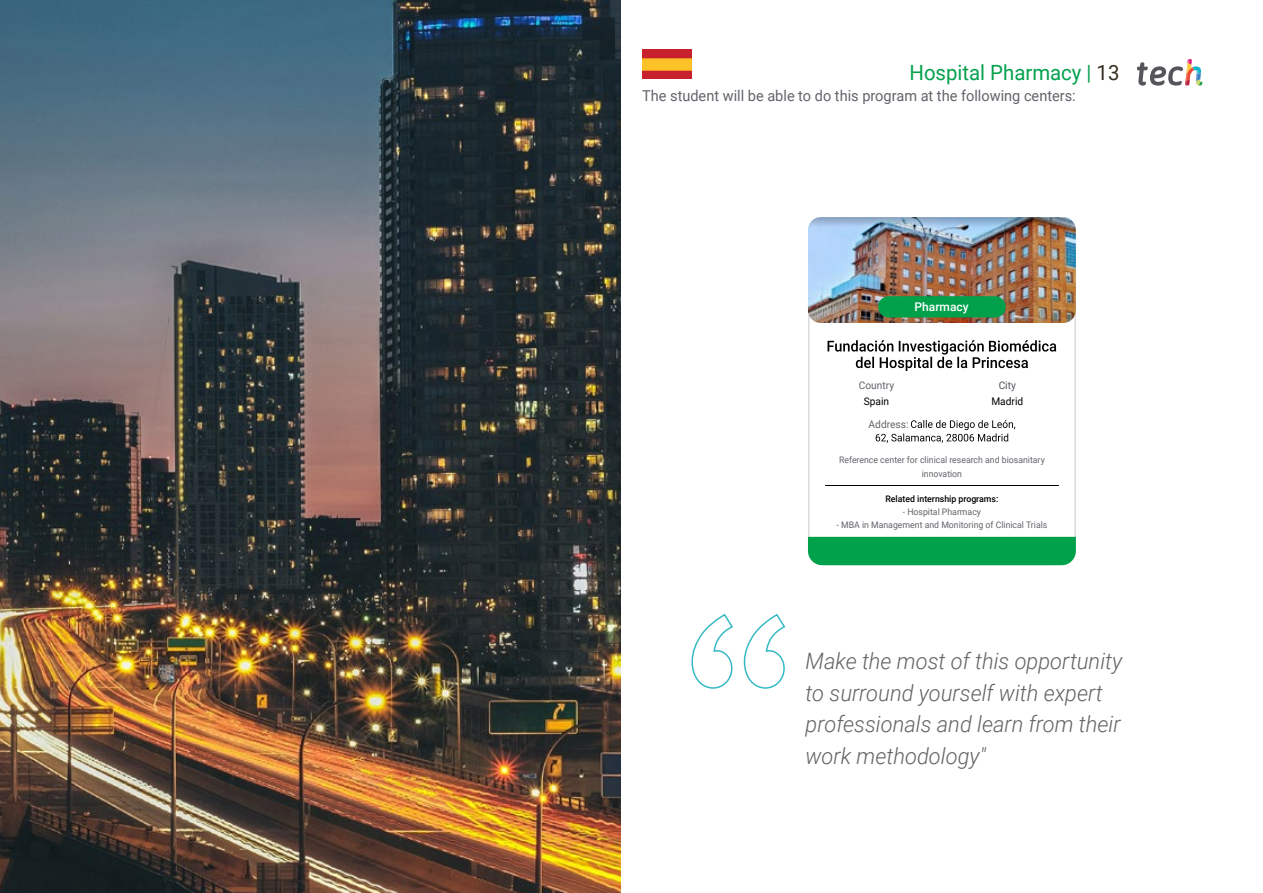
<style>
.page{position:relative;width:1263px;height:893px;background:#fff}
.page>*{position:absolute;margin:0;border:0;box-sizing:border-box;transform-origin:0 0}
.t1{font:italic 300 22.5px/31.5px "Roboto";color:#646363}
.t2{font:21px "Roboto";color:#04a14d}
.t3{font:15px "Roboto";color:#61646a}
.t4{font:500 12px "Roboto";color:#fff}
.t5{font:10.5px "Roboto";color:#61646a}
.t6{font:10.5px "Roboto";color:#000}
.t7{font:10.5px "Roboto";color:#52555b}
.t8{font:9px/13.5px "Roboto";color:#61646a;text-align:center}
.t9{font:500 9px "Roboto";color:#000}
.s1{color:#312e20}
</style>
<div class="page">
<img style="left:0;top:0;width:621px;height:893px">
<svg style="left:691px;top:613px;width:95px;height:76px"></svg>
<svg style="left:808px;top:323px;width:268px;height:243px"></svg>
<img style="left:808px;top:217px;width:268px;height:106px">
<div style="left:878px;top:296px;width:128px;height:21px;background:#01a14c;border-radius:11px"></div>
<div style="left:808px;top:537px;width:268px;height:28px;background:#01a14c"></div>
<hr style="left:825px;top:485px;width:234px;height:1px;background:#000">
<svg style="left:827px;top:340px;width:229px;height:31px"></svg>
<svg style="left:876px;top:420px;width:139px;height:23px"></svg>
<img style="left:642px;top:49px;width:49px;height:30px">
<svg style="left:1137px;top:59px;width:65px;height:27px"></svg>
<h2 class="t2" style="left:909px;top:57px;width:211px">Hospital Pharmacy | <span class="s1">13</span></h2>
<h3 class="t3" style="left:642px;top:86px;width:435px">The student will be able to do this program at the following centers:</h3>
<h3 class="t4" style="left:914px;top:299px;width:56px">Pharmacy</h3>
<p class="t5" style="left:859px;top:378px;width:37px">Country</p>
<p class="t6" style="left:864px;top:394px;width:27px">Spain</p>
<p class="t7" style="left:999px;top:378px;width:19px">City</p>
<p class="t6" style="left:991px;top:394px;width:33px">Madrid</p>
<p class="t5" style="left:869px;top:417px;width:41px">Address:</p>
<p class="t8" style="left:839px;top:453px;width:207px">Reference center for clinical research and biosanitary innovation</p>
<p class="t9" style="left:885px;top:492px;width:114px">Related internship programs:</p>
<p class="t8" style="left:903px;top:504px;width:80px">- Hospital Pharmacy</p>
<p class="t8" style="left:836px;top:518px;width:212px">- MBA in Management and Monitoring of Clinical Trials</p>
<h1 class="t1" style="left:805px;top:645px;width:318px">Make the most of this opportunity to surround yourself with expert professionals and learn from their work methodology"</h1>
</div>
